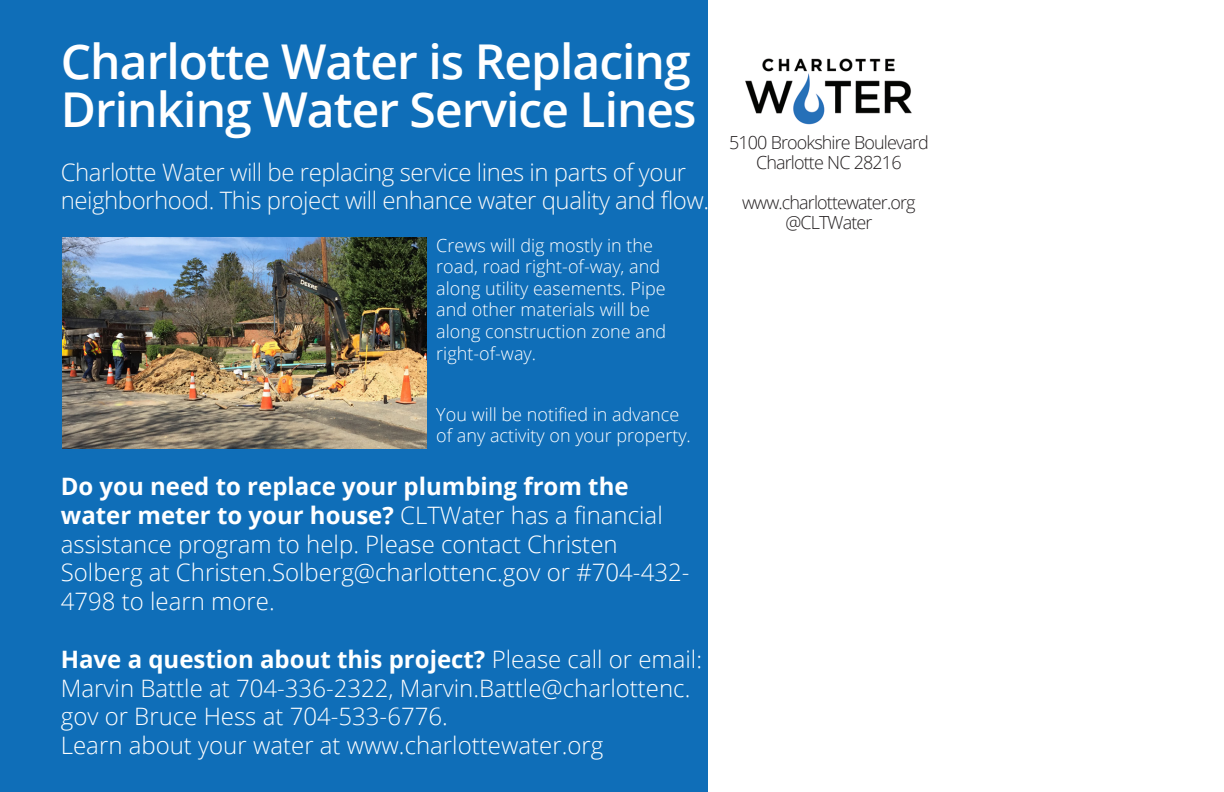
<style>
.page{position:relative;width:1224px;height:792px;background:#fff}
.page>*{position:absolute;margin:0;border:0;box-sizing:border-box;transform-origin:0 0}
.t1{font:600 48px/48px "Open Sans";letter-spacing:-.02em;color:#fff}
.t2{font:300 24px/28.8px "Open Sans";color:#fff}
.t3{font:300 24px/28px "Open Sans";letter-spacing:-.02em;color:#fafafa}
.t4{font:300 18px/21.6px "Open Sans";color:#fff}
.t5{font:300 18px/20px "Open Sans";letter-spacing:-.05em;color:#231f20;text-align:center}
.s1{font-weight:700}
</style>
<div class="page">
<div style="left:0;top:0;width:708px;height:792px;background:#0f6eb8"></div>
<img style="left:745px;top:58px;width:167px;height:67px">
<img style="left:62px;top:238px;width:364px;height:211px">
<p class="t1" style="left:61px;top:37px;width:637px">Charlotte Water is Replacing<br>Drinking Water Service Lines</p>
<p class="t3" style="left:61px;top:158px;width:650px">Charlotte Water will be replacing service lines in parts of your neighborhood. This project will enhance water quality and flow.</p>
<p class="t4" style="left:436px;top:234px;width:232px">Crews will dig mostly in the road, road right-of-way, and along utility easements. Pipe and other materials will be along construction zone and right-of-way.</p>
<p class="t4" style="left:436px;top:403px;width:256px">You will be notified in advance of any activity on your property.</p>
<p class="t2" style="left:61px;top:471px;width:630px"><span class="s1">Do you need to replace your plumbing from the water meter to your house?</span> CLTWater has a financial assistance program to help. Please contact Christen Solberg at Christen.Solberg@charlottenc.gov or #704-432- 4798 to learn more.</p>
<p class="t2" style="left:61px;top:644px;width:643px"><span class="s1">Have a question about this project?</span> Please call or email:<br>Marvin Battle at 704-336-2322, Marvin.Battle@charlottenc. gov or Bruce Hess at 704-533-6776.</p>
<p class="t2" style="left:61px;top:730px;width:544px">Learn about your water at www.charlottewater.org</p>
<p class="t5" style="left:729px;top:132px;width:201px">5100 Brookshire Boulevard</p>
<p class="t5" style="left:756px;top:152px;width:147px">Charlotte NC 28216</p>
<p class="t5" style="left:742px;top:192px;width:175px">www.charlottewater.org @CLTWater</p>
</div>
